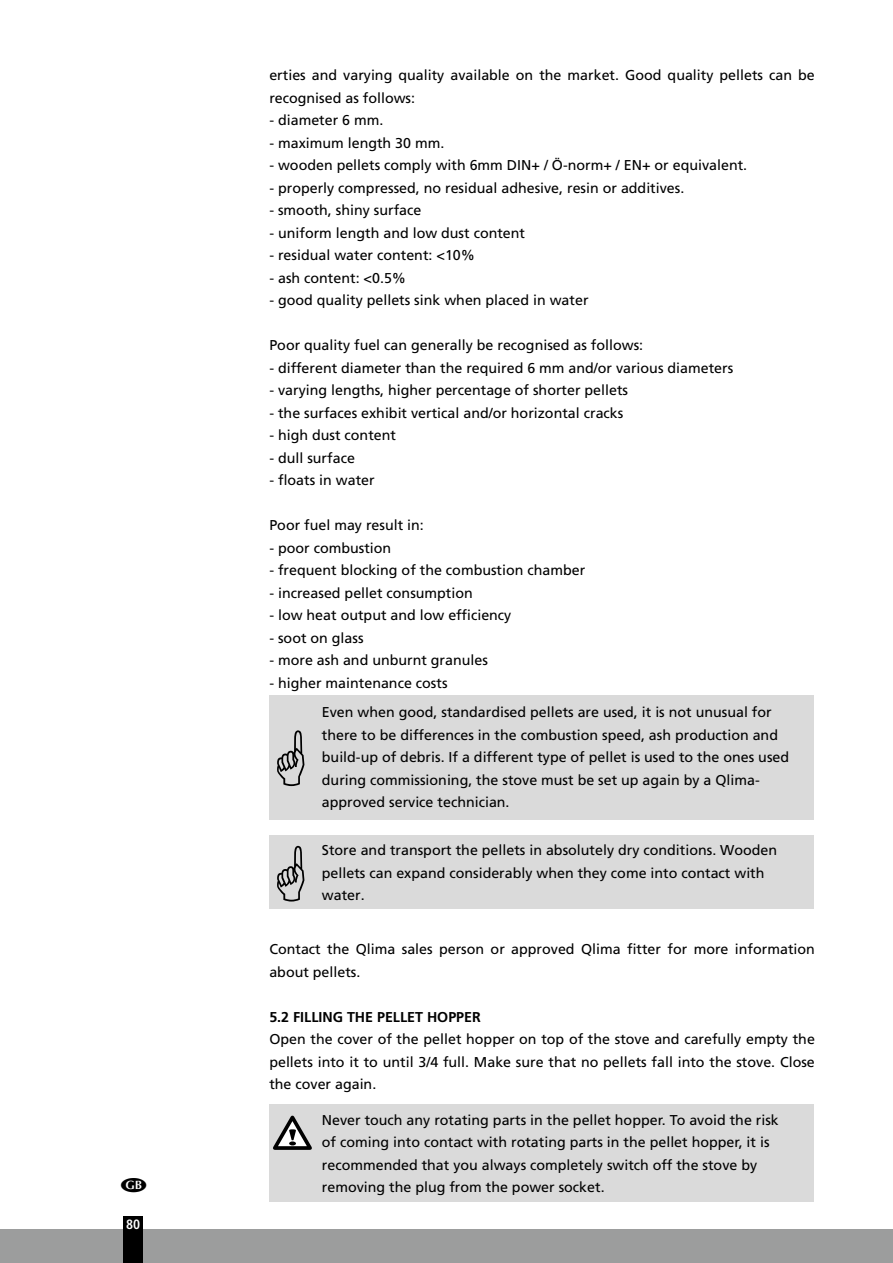
<style>
.page{position:relative;width:893px;height:1263px;background:#fff}
.page>*{position:absolute;margin:0;border:0;box-sizing:border-box;transform-origin:0 0}
.t1{font:14.25px/22.5px "Frutiger LT Std";color:#000}
.t2{font:700 14.25px "Frutiger LT Std";color:#000}
.t3{font:700 condensed 13.5px "Frutiger LT Std";color:#fff}
</style>
<div class="page">
<div style="left:0;top:1229px;width:893px;height:34px;background:#9c9d9d"></div>
<div style="left:123px;top:1216px;width:20px;height:47px;background:#000"></div>
<div style="left:269px;top:695px;width:51px;height:124px;background:#dadada"></div>
<div style="left:320px;top:695px;width:494px;height:124px;background:#dadada"></div>
<div style="left:269px;top:836px;width:51px;height:73px;background:#dadada"></div>
<div style="left:320px;top:836px;width:494px;height:73px;background:#dadada"></div>
<div style="left:269px;top:1104px;width:51px;height:98px;background:#dadada"></div>
<div style="left:320px;top:1104px;width:494px;height:98px;background:#dadada"></div>
<svg style="left:273px;top:1115px;width:39px;height:35px"></svg>
<p class="t3" style="left:126px;top:1216px;width:16px">80</p>
<p class="t1" style="left:269px;top:64px;width:547px">erties and varying quality available on the market. Good quality pellets can be recognised as follows:</p>
<p class="t1" style="left:269px;top:109px;width:116px">- diameter 6 mm.</p>
<p class="t1" style="left:269px;top:132px;width:177px">- maximum length 30 mm.</p>
<p class="t1" style="left:269px;top:154px;width:479px">- wooden pellets comply with 6mm DIN+ / Ö-norm+ / EN+ or equivalent.</p>
<p class="t1" style="left:269px;top:177px;width:416px">- properly compressed, no residual adhesive, resin or additives.</p>
<p class="t1" style="left:269px;top:199px;width:154px">- smooth, shiny surface</p>
<p class="t1" style="left:269px;top:222px;width:257px">- uniform length and low dust content</p>
<p class="t1" style="left:269px;top:244px;width:207px">- residual water content: &lt;10%</p>
<p class="t1" style="left:269px;top:267px;width:138px">- ash content: &lt;0.5%</p>
<p class="t1" style="left:269px;top:289px;width:321px">- good quality pellets sink when placed in water</p>
<p class="t1" style="left:269px;top:334px;width:375px">Poor quality fuel can generally be recognised as follows:</p>
<p class="t1" style="left:269px;top:357px;width:465px">- different diameter than the required 6 mm and/or various diameters</p>
<p class="t1" style="left:269px;top:379px;width:360px">- varying lengths, higher percentage of shorter pellets</p>
<p class="t1" style="left:269px;top:402px;width:355px">- the surfaces exhibit vertical and/or horizontal cracks</p>
<p class="t1" style="left:269px;top:424px;width:128px">- high dust content</p>
<p class="t1" style="left:269px;top:447px;width:87px">- dull surface</p>
<p class="t1" style="left:269px;top:469px;width:107px">- floats in water</p>
<p class="t1" style="left:269px;top:514px;width:156px">Poor fuel may result in:</p>
<p class="t1" style="left:269px;top:537px;width:123px">- poor combustion</p>
<p class="t1" style="left:269px;top:559px;width:317px">- frequent blocking of the combustion chamber</p>
<p class="t1" style="left:269px;top:582px;width:205px">- increased pellet consumption</p>
<p class="t1" style="left:269px;top:604px;width:244px">- low heat output and low efficiency</p>
<p class="t1" style="left:269px;top:627px;width:96px">- soot on glass</p>
<p class="t1" style="left:269px;top:649px;width:220px">- more ash and unburnt granules</p>
<p class="t1" style="left:322px;top:668px;width:451px;line-height:29.5px;text-indent:-53px">- higher maintenance costs<br>Even when good, standardised pellets are used, it is not unusual for</p>
<p class="t1" style="left:322px;top:724px;width:469px">there to be differences in the combustion speed, ash production and build-up of debris. If a different type of pellet is used to the ones used during commissioning, the stove must be set up again by a Qlima&shy;approved service technician.</p>
<p class="t1" style="left:322px;top:839px;width:457px">Store and transport the pellets in absolutely dry conditions. Wooden pellets can expand considerably when they come into contact with water.</p>
<p class="t1" style="left:269px;top:938px;width:547px">Contact the Qlima sales person or approved Qlima fitter for more information about pellets.</p>
<p class="t2" style="left:269px;top:1008px;width:213px">5.2 FILLING THE PELLET HOPPER</p>
<p class="t1" style="left:269px;top:1028px;width:547px;text-align:justify">Open the cover of the pellet hopper on top of the stove and carefully empty the pellets into it to until 3/4 full. Make sure that no pellets fall into the stove. Close the cover again.</p>
<p class="t1" style="left:322px;top:1108px;width:458px">Never touch any rotating parts in the pellet hopper. To avoid the risk of coming into contact with rotating parts in the pellet hopper, it is recommended that you always completely switch off the stove by removing the plug from the power socket.</p>
</div>
